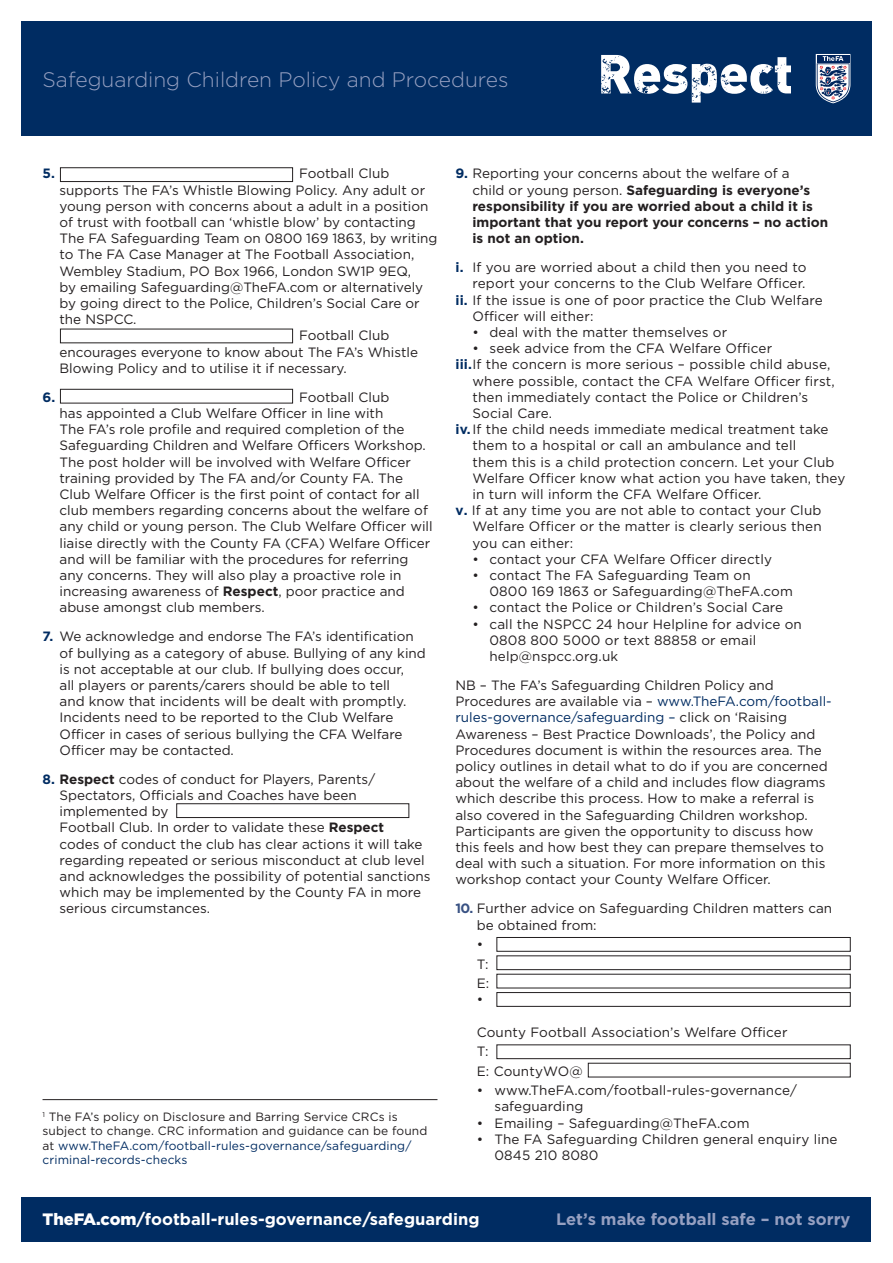
<style>
.page{position:relative;width:893px;height:1263px;background:#fff}
.page>*{position:absolute;margin:0;border:0;box-sizing:border-box;transform-origin:0 0}
.t1{font:300 21px "Gotham";color:#96a0c1}
.t2{font:700 16.5px "Gotham";color:#fff}
.t3{font:700 16.5px "Gotham";color:#96a0c1}
.Paragraph_Style_1{font:13.5px/16.2px "Gotham";color:#231f20}
.t4{font:700 13.5px/16.2px "Gotham";color:#231f20}
.t5{font:700 13.5px "Gotham";color:#002c62}
.Paragraph_Style_1-2{font:12px/14.4px "Gotham";letter-spacing:.01em;color:#231f20}
.s1{font-weight:700}
.s2{font-weight:700;color:#002c62}
.s3{color:#002c62}
.s4{font-weight:400}
.s5{font-weight:700;color:#395283}
.s6{font-weight:900}
</style>
<div class="page">
<div style="left:22px;top:21px;width:850px;height:115px;background:#002c62"></div>
<div style="left:22px;top:1197px;width:849px;height:45px;background:#002c62"></div>
<div style="left:60px;top:389px;width:233px;height:14px;border:1px solid #231f20"></div>
<div style="left:497px;top:937px;width:353px;height:14px;border:1px solid #231f20"></div>
<div style="left:497px;top:956px;width:353px;height:14px;border:1px solid #231f20"></div>
<div style="left:497px;top:1045px;width:353px;height:14px;border:1px solid #231f20"></div>
<div style="left:497px;top:992px;width:353px;height:14px;border:1px solid #231f20"></div>
<div style="left:177px;top:803px;width:232px;height:15px;border:1px solid #231f20"></div>
<div style="left:60px;top:168px;width:233px;height:14px;border:1px solid #231f20"></div>
<svg style="left:601px;top:55px;width:190px;height:48px"></svg>
<svg style="left:816px;top:54px;width:34px;height:49px"></svg>
<hr style="left:43px;top:1099px;width:394px;height:1px;background:#231f20">
<p class="t1" style="left:43px;top:67px;width:467px">Safeguarding Children Policy and Procedures</p>
<p class="t5" style="left:43px;top:165px;width:14px">5.</p>
<p class="Paragraph_Style_1" style="left:299px;top:165px;width:92px">Football Club</p>
<p class="Paragraph_Style_1" style="left:60px;top:182px;width:367px">supports The FA’s Whistle Blowing Policy. Any adult or</p>
<p class="Paragraph_Style_1" style="left:60px;top:198px;width:370px">young person with concerns about a adult in a position</p>
<p class="Paragraph_Style_1" style="left:60px;top:214px;width:358px">of trust with football can ‘whistle blow’ by contacting</p>
<p class="Paragraph_Style_1" style="left:60px;top:230px;width:379px">The FA Safeguarding Team on 0800 169 1863, by writing</p>
<p class="Paragraph_Style_1" style="left:60px;top:246px;width:356px">to The FA Case Manager at The Football Association,</p>
<p class="Paragraph_Style_1" style="left:60px;top:263px;width:353px">Wembley Stadium, PO Box 1966, London SW1P 9EQ,</p>
<p class="Paragraph_Style_1" style="left:60px;top:279px;width:365px">by emailing Safeguarding@TheFA.com or alternatively</p>
<p class="Paragraph_Style_1" style="left:60px;top:295px;width:362px">by going direct to the Police, Children’s Social Care or</p>
<p class="Paragraph_Style_1" style="left:60px;top:311px;width:79px">the NSPCC.</p>
<p class="Paragraph_Style_1" style="left:299px;top:327px;width:92px">Football Club</p>
<p class="Paragraph_Style_1" style="left:60px;top:344px;width:360px">encourages everyone to know about The FA’s Whistle</p>
<p class="Paragraph_Style_1" style="left:60px;top:360px;width:289px">Blowing Policy and to utilise it if necessary.</p>
<p class="t5" style="left:43px;top:389px;width:14px">6.</p>
<p class="Paragraph_Style_1" style="left:60px;top:389px;width:375px;text-indent:239px">Football Club<br>has appointed a Club Welfare Officer in line with<br>The FA’s role profile and required completion of the Safeguarding Children and Welfare Officers Workshop.<br>The post holder will be involved with Welfare Officer training provided by The FA and/or County FA. The Club Welfare Officer is the first point of contact for all club members regarding concerns about the welfare of any child or young person. The Club Welfare Officer will liaise directly with the County FA (CFA) Welfare Officer and will be familiar with the procedures for referring any concerns. They will also play a proactive role in increasing awareness of <span class="s1">Respect</span>, poor practice and abuse amongst club members.</p>
<p class="Paragraph_Style_1" style="left:60px;top:628px;width:368px;text-indent:-17px"><span class="s2">7.</span> We acknowledge and endorse The FA’s identification of bullying as a category of abuse. Bullying of any kind is not acceptable at our club. If bullying does occur,<br>all players or parents/carers should be able to tell<br>and know that incidents will be dealt with promptly.<br>Incidents need to be reported to the Club Welfare Officer in cases of serious bullying the CFA Welfare Officer may be contacted.</p>
<p class="Paragraph_Style_1" style="left:60px;top:771px;width:373px;text-indent:-17px"><span class="s2">8.</span> <span class="s1">Respect</span> codes of conduct for Players, Parents/ Spectators, Officials and Coaches have been implemented by<br>Football Club. In order to validate these <span class="s1">Respect<br></span>codes of conduct the club has clear actions it will take regarding repeated or serious misconduct at club level and acknowledges the possibility of potential sanctions which may be implemented by the County FA in more serious circumstances.</p>
<p class="Paragraph_Style_1-2" style="left:43px;top:1109px;width:386px"><sup>1</sup> The FA’s policy on Disclosure and Barring Service CRCs is subject to change. CRC information and guidance can be found at <span class="s3">www.TheFA.com/football-rules-governance/safeguarding/ criminal-records-checks</span></p>
<p class="t4" style="left:472px;top:165px;width:357px;text-indent:-17px"><span class="s3">9.</span> <span class="s4">Reporting your concerns about the welfare of a<br>child or young person.</span> Safeguarding is everyone’s responsibility if you are worried about a child it is important that you report your concerns – no action is not an option.</p>
<p class="Paragraph_Style_1" style="left:455px;top:259px;width:353px;text-align:right"><span class="s2">i.</span> If you are worried about a child then you need to report your concerns to the Club Welfare Officer.</p>
<p class="Paragraph_Style_1" style="left:472px;top:292px;width:352px;text-indent:-17px"><span class="s2">ii.</span> If the issue is one of poor practice the Club Welfare<br>Officer will either:</p>
<p class="Paragraph_Style_1" style="left:472px;top:324px;width:256px">• deal with the matter themselves or</p>
<p class="Paragraph_Style_1" style="left:472px;top:340px;width:301px">• seek advice from the CFA Welfare Officer</p>
<p class="Paragraph_Style_1" style="left:472px;top:356px;width:364px;text-indent:-17px"><span class="s2">iii.</span>If the concern is more serious – possible child abuse, where possible, contact the CFA Welfare Officer first, then immediately contact the Police or Children’s Social Care.</p>
<p class="Paragraph_Style_1" style="left:472px;top:421px;width:374px;text-indent:-17px"><span class="s2">iv.</span>If the child needs immediate medical treatment take them to a hospital or call an ambulance and tell<br>them this is a child protection concern. Let your Club Welfare Officer know what action you have taken, they in turn will inform the CFA Welfare Officer.</p>
<p class="Paragraph_Style_1" style="left:472px;top:502px;width:351px;text-align:justify;text-indent:-17px"><span class="s2">v.</span> If at any time you are not able to contact your Club Welfare Officer or the matter is clearly serious then you can either:</p>
<p class="Paragraph_Style_1" style="left:472px;top:551px;width:301px">• contact your CFA Welfare Officer directly</p>
<p class="Paragraph_Style_1" style="left:489px;top:567px;width:305px;text-indent:-17px">• contact The FA Safeguarding Team on<br>0800 169 1863 or Safeguarding@TheFA.com</p>
<p class="Paragraph_Style_1" style="left:472px;top:599px;width:312px">• contact the Police or Children’s Social Care</p>
<p class="Paragraph_Style_1" style="left:489px;top:616px;width:314px;text-indent:-17px">• call the NSPCC 24 hour Helpline for advice on<br>0808 800 5000 or text 88858 or email help@nspcc.org.uk</p>
<p class="Paragraph_Style_1" style="left:455px;top:677px;width:378px">NB – The FA’s Safeguarding Children Policy and Procedures are available via – <span class="s3">www.TheFA.com/football&shy;rules-governance/safeguarding –</span> click on ‘Raising Awareness – Best Practice Downloads’, the Policy and Procedures document is within the resources area. The policy outlines in detail what to do if you are concerned about the welfare of a child and includes flow diagrams which describe this process. How to make a referral is also covered in the Safeguarding Children workshop.<br>Participants are given the opportunity to discuss how this feels and how best they can prepare themselves to deal with such a situation. For more information on this workshop contact your County Welfare Officer.</p>
<p class="Paragraph_Style_1" style="left:477px;top:900px;width:357px;text-indent:-21px"><span class="s5">10.</span> Further advice on Safeguarding Children matters can be obtained from:</p>
<p class="Paragraph_Style_1" style="left:477px;top:934px;width:14px;line-height:19.5px">•<br>T:<br>E:</p>
<p class="Paragraph_Style_1" style="left:477px;top:991px;width:8px">•</p>
<p class="Paragraph_Style_1" style="left:477px;top:1022px;width:312px;line-height:19.5px">County Football Association’s Welfare Officer<br>T:<br>E: CountyWO@</p>
<p class="Paragraph_Style_1" style="left:494px;top:1082px;width:304px;text-indent:-18px">• www.TheFA.com/football-rules-governance/ safeguarding</p>
<p class="Paragraph_Style_1" style="left:477px;top:1114px;width:274px">• Emailing – Safeguarding@TheFA.com</p>
<p class="Paragraph_Style_1" style="left:494px;top:1131px;width:344px;text-indent:-18px">• The FA Safeguarding Children general enquiry line<br>0845 210 8080</p>
<p class="t2" style="left:43px;top:1209px;width:438px"><span class="s6">TheFA.com</span>/football-rules-governance/safeguarding</p>
<p class="t3" style="left:556px;top:1209px;width:296px">Let’s make football safe – not sorry</p>
</div>
